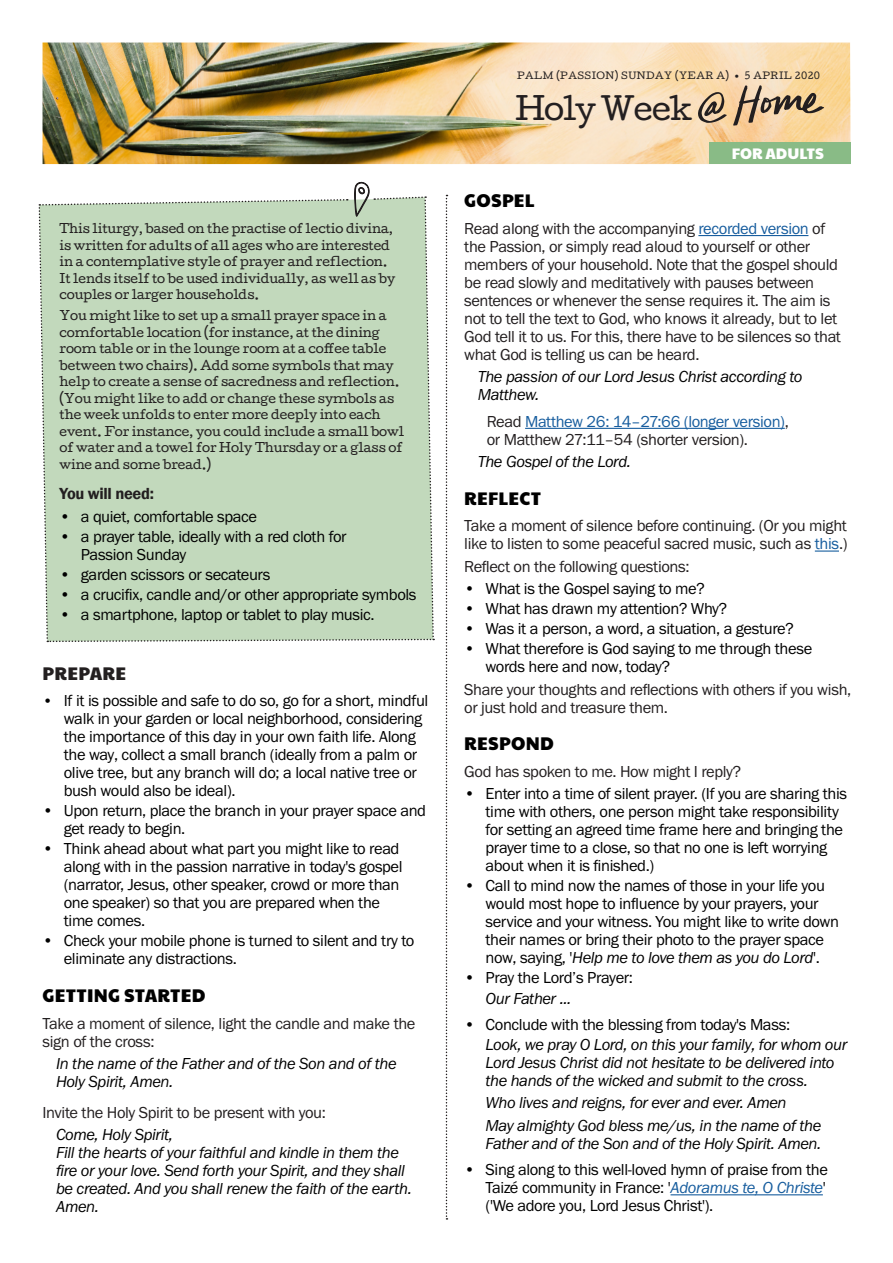
<style>
.page{position:relative;width:893px;height:1263px;background:#fff}
.page>*{position:absolute;margin:0;border:0;box-sizing:border-box;transform-origin:0 0}
.SUBHEAD{font:30px "Cutive";letter-spacing:-.03em;color:#231f20}
.Subhead{font:18px "Paytone One";letter-spacing:.015em;color:#000}
.Subhead-2{font:18px "Paytone One";letter-spacing:.015em;color:#231f20}
.Bullet{font:16.5px/18px "Franklin Gothic FS";letter-spacing:-.025em;color:#000}
.Body_text_fo{font:16.5px/18px "Franklin Gothic FS";letter-spacing:-.025em;color:#231f20}
.Prayer{font:italic 16.5px/18px "Franklin Gothic FS";letter-spacing:-.025em;color:#000}
.Bullet_last{font:16.5px/18px "Franklin Gothic FS";letter-spacing:-.025em;color:#000}
.Intro_subhead{font:600 16.5px "Franklin Gothic";letter-spacing:-.02em;color:#231f20}
.Subhead-3{font:15px "Paytone One";color:#fff}
.Intro_Textw{font:12px/16.5px "Cutive";letter-spacing:-.005em;color:#231f20}
.t1{font:9px "Cutive";letter-spacing:.05em;color:#231f20}
.s1{font-size:15.75px}
.s2{color:#175d9e}
.s3{font-style:italic}
.s4{font-style:italic;color:#175d9e}
</style>
<div class="page">
<svg style="left:38px;top:182px;width:397px;height:461px;background:#c5dabf"></svg>
<img style="left:43px;top:43px;width:807px;height:121px">
<svg style="left:446px;top:195px;width:1px;height:1024px"></svg>
<svg style="left:733px;top:85px;width:91px;height:41px;background:#c6ab85"></svg>
<svg style="left:698px;top:92px;width:29px;height:31px"></svg>
<div style="left:709px;top:143px;width:141px;height:21px;background:#89bb86"></div>
<hr style="left:698px;top:235px;width:110px;height:1px;background:#175d9e">
<hr style="left:525px;top:428px;width:260px;height:1px;background:#175d9e">
<hr style="left:815px;top:550px;width:24px;height:2px;background:#175d9e">
<hr style="left:670px;top:1194px;width:153px;height:1px;background:#175d9e">
<p class="Intro_Textw" style="left:60px;top:220px;width:337px">This liturgy, based on the practise of lectio divina, is written for adults of all ages who are interested in a contemplative style of prayer and reflection.<br>It lends itself to be used individually, as well as by couples or larger households.</p>
<p class="Intro_Textw" style="left:60px;top:307px;width:346px">You might like to set up a small prayer space in a comfortable location (for instance, at the dining room table or in the lounge room at a coffee table between two chairs). Add some symbols that may help to create a sense of sacredness and reflection. (You might like to add or change these symbols as the week unfolds to enter more deeply into each event. For instance, you could include a small bowl of water and a towel for Holy Thursday or a glass of wine and some bread.)</p>
<p class="Intro_subhead" style="left:60px;top:484px;width:96px">You will need:</p>
<p class="Bullet" style="left:60px;top:507px;width:199px">• a quiet, comfortable space</p>
<p class="Bullet" style="left:81px;top:527px;width:267px;text-indent:-21px">• a prayer table, ideally with a red cloth for<br>Passion Sunday</p>
<p class="Bullet" style="left:60px;top:566px;width:212px">• garden scissors or secateurs</p>
<p class="Bullet" style="left:60px;top:586px;width:359px">• a crucifix, candle and/or other appropriate symbols</p>
<p class="Bullet" style="left:60px;top:606px;width:317px">• a smartphone, laptop or tablet to play music.</p>
<p class="Subhead-2" style="left:43px;top:657px;width:85px">PREPARE</p>
<p class="Bullet" style="left:64px;top:692px;width:366px;text-indent:-21px"><span class="s1">•</span> If it is possible and safe to do so, go for a short, mindful walk in your garden or local neighborhood, considering the importance of this day in your own faith life. Along the way, collect a small branch (ideally from a palm or olive tree, but any branch will do; a local native tree or bush would also be ideal).</p>
<p class="Bullet" style="left:64px;top:802px;width:364px;text-indent:-21px">• Upon return, place the branch in your prayer space and get ready to begin.</p>
<p class="Bullet" style="left:64px;top:840px;width:340px;text-indent:-21px">• Think ahead about what part you might like to read along with in the passion narrative in today's gospel (narrator, Jesus, other speaker, crowd or more than one speaker) so that you are prepared when the time comes.</p>
<p class="Bullet_last" style="left:64px;top:932px;width:352px;text-indent:-21px">• Check your mobile phone is turned to silent and try to eliminate any distractions.</p>
<p class="Subhead" style="left:43px;top:979px;width:165px">GETTING STARTED</p>
<p class="Body_text_fo" style="left:43px;top:1014px;width:374px">Take a moment of silence, light the candle and make the sign of the cross:</p>
<p class="Prayer" style="left:56px;top:1055px;width:342px">In the name of the Father and of the Son and of the<br>Holy Spirit, Amen.</p>
<p class="Body_text_fo" style="left:43px;top:1103px;width:285px">Invite the Holy Spirit to be present with you:</p>
<p class="Prayer" style="left:56px;top:1126px;width:357px">Come, Holy Spirit,<br>Fill the hearts of your faithful and kindle in them the fire or your love. Send forth your Spirit, and they shall be created. And you shall renew the faith of the earth.<br>Amen.</p>
<p class="t1" style="left:517px;top:69px;width:305px">PALM (PASSION) SUNDAY (YEAR A) • 5 APRIL 2020</p>
<p class="SUBHEAD" style="left:515px;top:85px;width:178px">Holy Week</p>
<p class="Subhead-3" style="left:732px;top:140px;width:94px">FOR ADULTS</p>
<p class="Subhead" style="left:464px;top:185px;width:72px">GOSPEL</p>
<p class="Body_text_fo" style="left:464px;top:220px;width:378px">Read along with the accompanying <span class="s2">recorded version</span> of the Passion, or simply read aloud to yourself or other members of your household. Note that the gospel should be read slowly and meditatively with pauses between sentences or whenever the sense requires it. The aim is not to tell the text to God, who knows it already, but to let God tell it to us. For this, there have to be silences so that what God is telling us can be heard.</p>
<p class="Prayer" style="left:478px;top:368px;width:326px">The passion of our Lord Jesus Christ according to<br>Matthew.</p>
<p class="Body_text_fo" style="left:487px;top:412px;width:304px">Read <span class="s2">Matthew 26: 14–27:66 (longer version)</span>, or Matthew 27:11–54 (shorter version).</p>
<p class="Prayer" style="left:478px;top:453px;width:155px">The Gospel of the Lord.</p>
<p class="Subhead" style="left:464px;top:482px;width:78px">REFLECT</p>
<p class="Body_text_fo" style="left:464px;top:517px;width:385px">Take a moment of silence before continuing. (Or you might like to listen to some peaceful sacred music, such as <span class="s2">this</span>.)</p>
<p class="Body_text_fo" style="left:464px;top:557px;width:227px">Reflect on the following questions:</p>
<p class="Bullet" style="left:464px;top:580px;width:242px">• What is the Gospel saying to me?</p>
<p class="Bullet" style="left:464px;top:600px;width:264px">• What has drawn my attention? Why?</p>
<p class="Bullet" style="left:464px;top:620px;width:331px">• Was it a person, a word, a situation, a gesture?</p>
<p class="Bullet_last" style="left:486px;top:640px;width:328px;text-indent:-21px">• What therefore is God saying to me through these words here and now, today?</p>
<p class="Body_text_fo" style="left:464px;top:680px;width:388px">Share your thoughts and reflections with others if you wish, or just hold and treasure them.</p>
<p class="Subhead" style="left:464px;top:727px;width:91px">RESPOND</p>
<p class="Body_text_fo" style="left:464px;top:763px;width:278px">God has spoken to me. How might I reply?</p>
<p class="Bullet" style="left:486px;top:785px;width:363px;text-indent:-21px">• Enter into a time of silent prayer. (If you are sharing this time with others, one person might take responsibility for setting an agreed time frame here and bringing the prayer time to a close, so that no one is left worrying about when it is finished.)</p>
<p class="Bullet" style="left:486px;top:877px;width:355px;text-indent:-21px">• Call to mind now the names of those in your life you would most hope to influence by your prayers, your service and your witness. You might like to write down their names or bring their photo to the prayer space now, saying, '<span class="s3">Help me to love them as you do Lord</span>'.</p>
<p class="Bullet" style="left:464px;top:969px;width:170px">• Pray the Lord’s Prayer:</p>
<p class="Prayer" style="left:485px;top:989px;width:87px">Our Father ...</p>
<p class="Bullet" style="left:464px;top:1016px;width:328px">• Conclude with the blessing from today's Mass:</p>
<p class="Prayer" style="left:485px;top:1036px;width:363px">Look, we pray O Lord, on this your family, for whom our<br>Lord Jesus Christ did not hesitate to be delivered into the hands of the wicked and submit to the cross.</p>
<p class="Prayer" style="left:485px;top:1094px;width:303px">Who lives and reigns, for ever and ever. Amen</p>
<p class="Prayer" style="left:485px;top:1116px;width:337px">May almighty God bless me/us, in the name of the<br>Father and of the Son and of the Holy Spirit. Amen.</p>
<p class="Bullet" style="left:486px;top:1161px;width:344px;text-indent:-21px">• Sing along to this well-loved hymn of praise from the<br>Taizé community in France: '<span class="s4">Adoramus te, O Christe</span>' ('We adore you, Lord Jesus Christ').</p>
</div>
